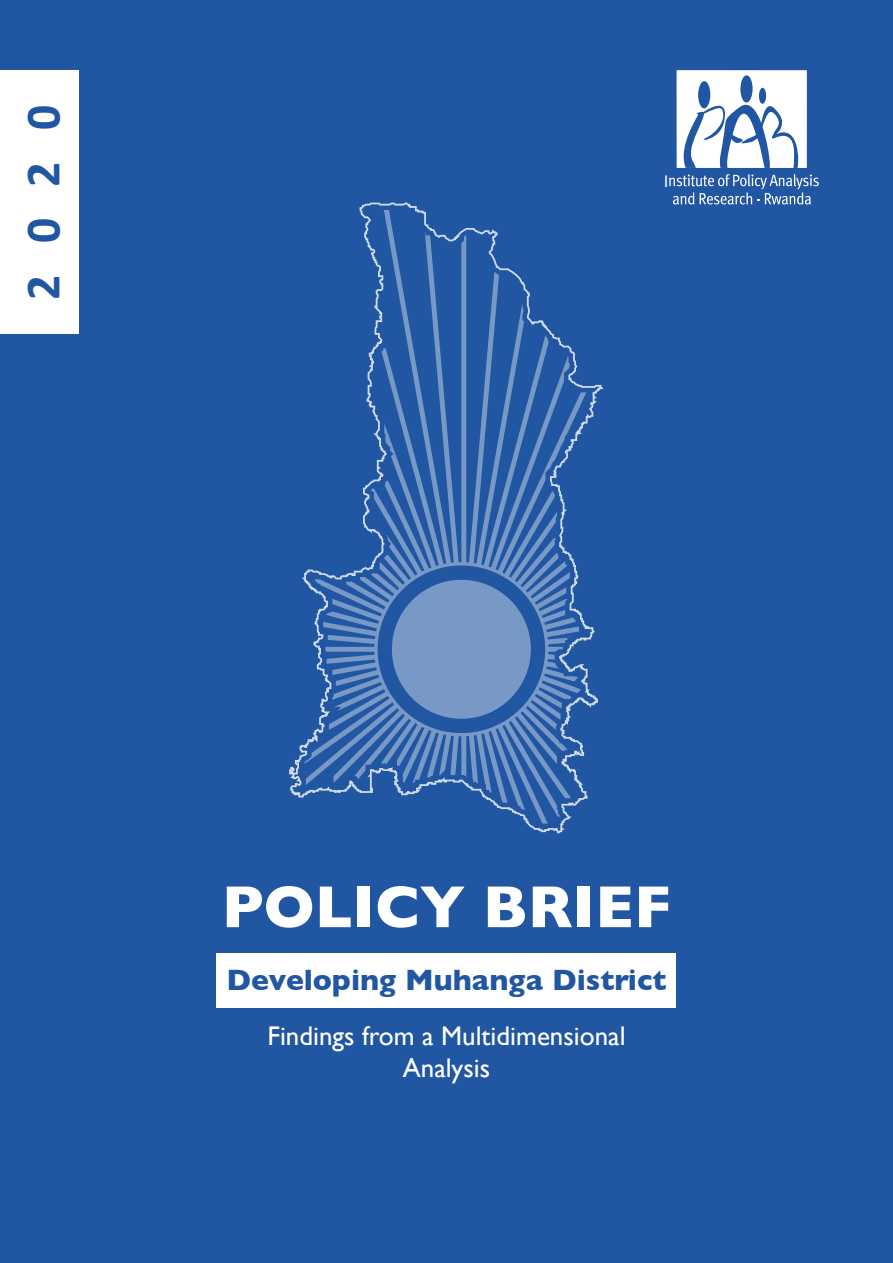
<style>
.page{position:relative;width:893px;height:1263px;background:#2156a2}
.page>*{position:absolute;margin:0;border:0;box-sizing:border-box;transform-origin:0 0}
.t1{font:700 60px "Gill Sans";color:#fff}
.t2{font:700 49.5px "Calibri";color:#2156a2}
.t3{font:700 30px "Gill Sans";color:#2156a2}
.t4{font:27px/32.4px "Gill Sans";color:#fff;text-align:center}
.t5{font:17.1px "Myriad Pro";color:#fff}
</style>
<div class="page">
<svg style="left:289px;top:203px;width:315px;height:630px"></svg>
<svg style="left:305px;top:210px;width:281px;height:613px"></svg>
<div style="left:392px;top:580px;width:139px;height:139px;background:#7898c6;border-radius:50%"></div>
<div style="left:677px;top:70px;width:130px;height:98px;background:#fff"></div>
<div style="left:740px;top:75px;width:13px;height:28px;background:#2156a2;border-radius:50%"></div>
<div style="left:759px;top:88px;width:7px;height:16px;background:#2156a2;border-radius:50%"></div>
<div style="left:698px;top:81px;width:12px;height:27px;background:#2156a2;border-radius:50%"></div>
<svg style="left:681px;top:95px;width:117px;height:73px"></svg>
<svg style="left:669px;top:174px;width:150px;height:31px"></svg>
<div style="left:0;top:70px;width:79px;height:264px;background:#fff"></div>
<div style="left:217px;top:953px;width:459px;height:54px;background:#fff"></div>
<p class="t2" style="left:8px;top:300px;width:197px;rotate:-90deg">2020</p>
<p class="t5" style="left:664px;top:170px;width:6px">I</p>
<p class="t1" style="left:222px;top:859px;width:451px">POLICY BRIEF</p>
<p class="t3" style="left:226px;top:956px;width:442px">Developing Muhanga District</p>
<p class="t4" style="left:267px;top:1020px;width:360px">Findings from a Multidimensional<br>Analysis</p>
</div>
